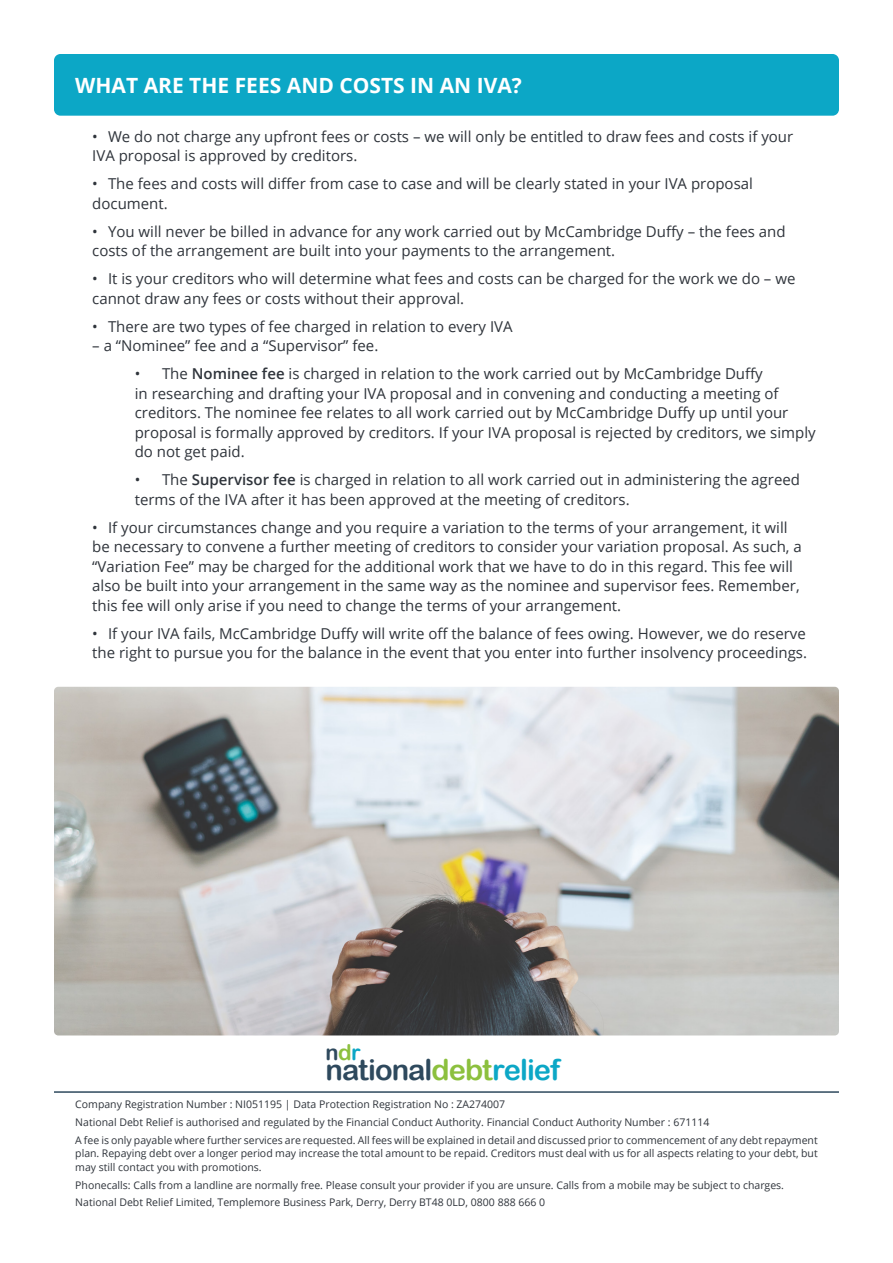
<style>
.page{position:relative;width:893px;height:1263px;background:#fff}
.page>*{position:absolute;margin:0;border:0;box-sizing:border-box;transform-origin:0 0}
.t1{font:29.1px "Arial Rounded MT Bold";letter-spacing:-.03em;color:#2e495d}
.t2{font:21.75px "Arial Rounded MT Bold";color:#2e495d}
.Text_Headings{font:700 21px "Open Sans";color:#fff}
.t3{font:15px/19.5px "Open Sans";color:#2f343b}
.Main_Text{font:10.5px/13.5px "Open Sans";color:#2f343b;text-align:justify}
.s1{font-weight:600}
.s2{color:#8cc03e}
.s3{color:#0ca7c6}
</style>
<div class="page">
<img style="left:54px;top:687px;width:785px;height:348px">
<hr style="left:54px;top:1091px;width:785px;height:2px;background:#2e495d">
<div style="left:54px;top:54px;width:785px;height:62px;background:#0ca7c6;border-radius:6px"></div>
<p class="Text_Headings" style="left:75px;top:70px;width:448px">WHAT ARE THE FEES AND COSTS IN AN IVA?</p>
<p class="t3" style="left:92px;top:126px;width:702px">• We do not charge any upfront fees or costs – we will only be entitled to draw fees and costs if your<br>IVA proposal is approved by creditors.</p>
<p class="t3" style="left:92px;top:173px;width:662px">• The fees and costs will differ from case to case and will be clearly stated in your IVA proposal document.</p>
<p class="t3" style="left:92px;top:221px;width:695px">• You will never be billed in advance for any work carried out by McCambridge Duffy – the fees and costs of the arrangement are built into your payments to the arrangement.</p>
<p class="t3" style="left:92px;top:268px;width:705px">• It is your creditors who will determine what fees and costs can be charged for the work we do – we cannot draw any fees or costs without their approval.</p>
<p class="t3" style="left:92px;top:316px;width:422px">• There are two types of fee charged in relation to every IVA</p>
<p class="t3" style="left:92px;top:335px;width:288px">– a “Nominee” fee and a “Supervisor” fee.</p>
<p class="t3" style="left:135px;top:363px;width:682px">• The <span class="s1">Nominee fee</span> is charged in relation to the work carried out by McCambridge Duffy<br>in researching and drafting your IVA proposal and in convening and conducting a meeting of creditors. The nominee fee relates to all work carried out by McCambridge Duffy up until your proposal is formally approved by creditors. If your IVA proposal is rejected by creditors, we simply do not get paid.</p>
<p class="t3" style="left:135px;top:469px;width:667px">• The <span class="s1">Supervisor fee</span> is charged in relation to all work carried out in administering the agreed terms of the IVA after it has been approved at the meeting of creditors.</p>
<p class="t3" style="left:92px;top:517px;width:711px">• If your circumstances change and you require a variation to the terms of your arrangement, it will be necessary to convene a further meeting of creditors to consider your variation proposal. As such, a “Variation Fee” may be charged for the additional work that we have to do in this regard. This fee will also be built into your arrangement in the same way as the nominee and supervisor fees. Remember, this fee will only arise if you need to change the terms of your arrangement.</p>
<p class="t3" style="left:92px;top:623px;width:716px">• If your IVA fails, McCambridge Duffy will write off the balance of fees owing. However, we do reserve the right to pursue you for the balance in the event that you enter into further insolvency proceedings.</p>
<p class="t2" style="left:325px;top:1040px;width:37px">n<span class="s2">d</span><span class="s3">r</span></p>
<p class="t1" style="left:325px;top:1053px;width:236px">national<span class="s2">debt</span><span class="s3">relief</span></p>
<p class="Main_Text" style="left:75px;top:1097px;width:431px">Company Registration Number : NI051195 | Data Protection Registration No : ZA274007</p>
<p class="Main_Text" style="left:75px;top:1115px;width:636px">National Debt Relief is authorised and regulated by the Financial Conduct Authority. Financial Conduct Authority Number : 671114</p>
<p class="Main_Text" style="left:75px;top:1133px;width:744px">A fee is only payable where further services are requested. All fees will be explained in detail and discussed prior to commencement of any debt repayment plan. Repaying debt over a longer period may increase the total amount to be repaid. Creditors must deal with us for all aspects relating to your debt, but may still contact you with promotions.</p>
<p class="Main_Text" style="left:75px;top:1178px;width:710px">Phonecalls: Calls from a landline are normally free. Please consult your provider if you are unsure. Calls from a mobile may be subject to charges.</p>
<p class="Main_Text" style="left:75px;top:1195px;width:471px">National Debt Relief Limited, Templemore Business Park, Derry, Derry BT48 0LD, 0800 888 666 0</p>
</div>
